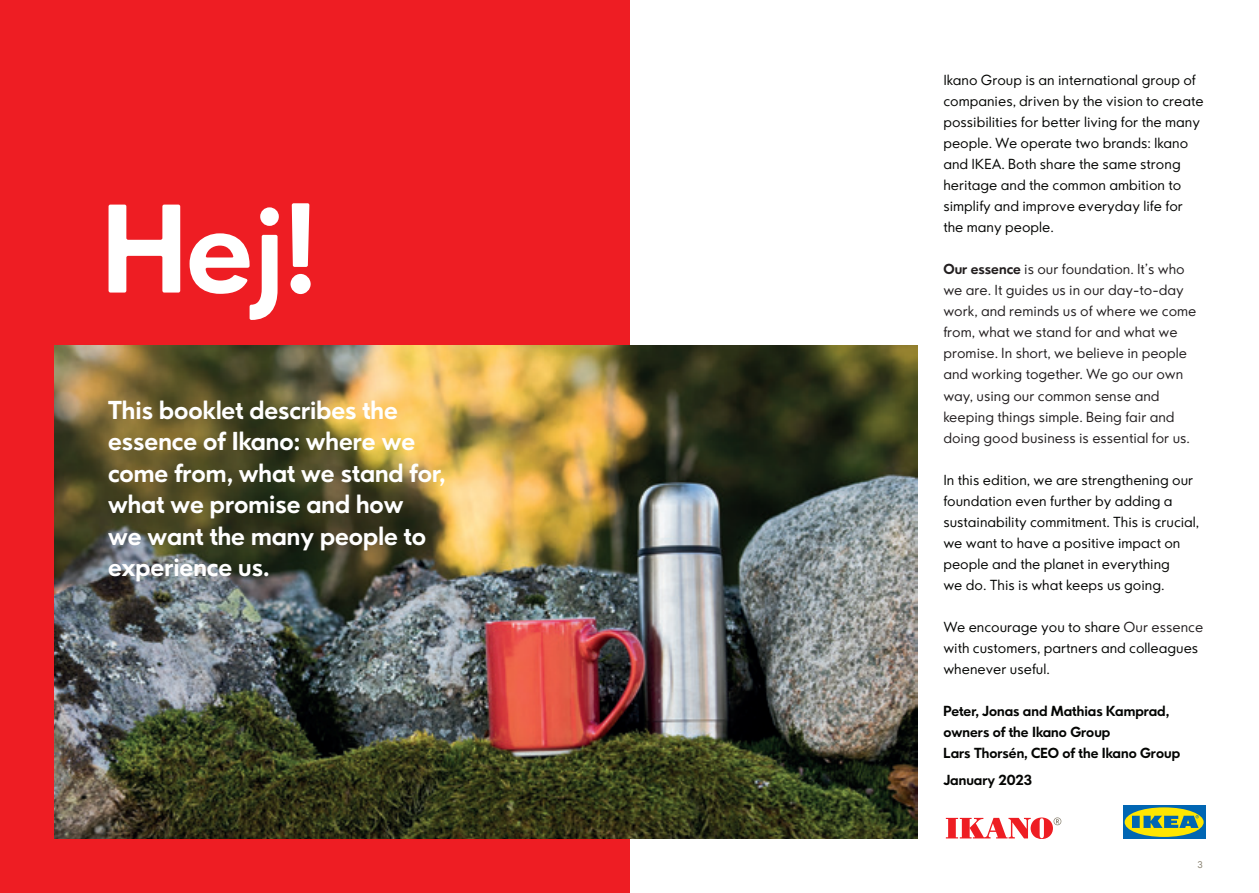
<style>
.page{position:relative;width:1259px;height:893px;background:#fff}
.page>*{position:absolute;margin:0;border:0;box-sizing:border-box;transform-origin:0 0}
.t1{font:700 116.55px "Ikano Sans";color:#fff}
.t2{font:700 24px/31.5px "Ikano Sans";color:#fff}
.t3{font:300 13.5px/21px "Ikano Sans";color:#040503}
.t4{font:300 13.5px/21px "Ikano Sans";color:#231f20}
.t5{font:700 13.5px/21px "Ikano Sans";color:#040503}
.t6{font:300 9px "Ikano Sans";color:#8b8474}
.s1{font-weight:700}
.s2{color:#231f20}
</style>
<div class="page">
<div style="left:0;top:0;width:629px;height:893px;background:#ee1d23"></div>
<img style="left:54px;top:346px;width:863px;height:493px">
<svg style="left:946px;top:817px;width:115px;height:22px"></svg>
<div style="left:1123px;top:805px;width:82px;height:34px;background:#0166b3"></div>
<div style="left:1124px;top:807px;width:79px;height:30px;background:#ffe601;border-radius:50%"></div>
<svg style="left:1132px;top:815px;width:66px;height:13px"></svg>
<h1 class="t1" style="left:103px;top:174px;width:215px">Hej!</h1>
<h2 class="t2" style="left:108px;top:394px;width:339px">This booklet describes the essence of Ikano: where we come from, what we stand for, what we promise and how<br>we want the many people to experience us.</h2>
<p class="t3" style="left:943px;top:70px;width:262px">Ikano Group is an international group of companies, driven by the vision to create possibilities for better living for the many people. We operate two brands: Ikano and IKEA. Both share the same strong heritage and the common ambition to simplify and improve everyday life for the many people.</p>
<p class="t4" style="left:943px;top:259px;width:255px"><span class="s1">Our essence</span> is our foundation. It’s who we are. It guides us in our day-to-day work, and reminds us of where we come from, what we stand for and what we promise. In short, we believe in people and working together. We go our own way, using our common sense and keeping things simple. Being fair and doing good business is essential for us.</p>
<p class="t3" style="left:943px;top:469px;width:257px">In this edition, we are strengthening our foundation even further by adding a sustainability commitment. This is crucial, we want to have a positive impact on people and the planet in everything<br>we do. This is what keeps us going.</p>
<p class="t3" style="left:943px;top:616px;width:261px">We encourage you to share <span class="s2">Our essence </span>with customers, partners and colleagues whenever useful.</p>
<p class="t5" style="left:943px;top:700px;width:238px">Peter, Jonas and Mathias Kamprad, owners of the Ikano Group<br>Lars Thorsén, CEO of the Ikano Group</p>
<p class="t5" style="left:943px;top:769px;width:90px">January 2023</p>
<p class="t6" style="left:1197px;top:859px;width:7px">3</p>
</div>
